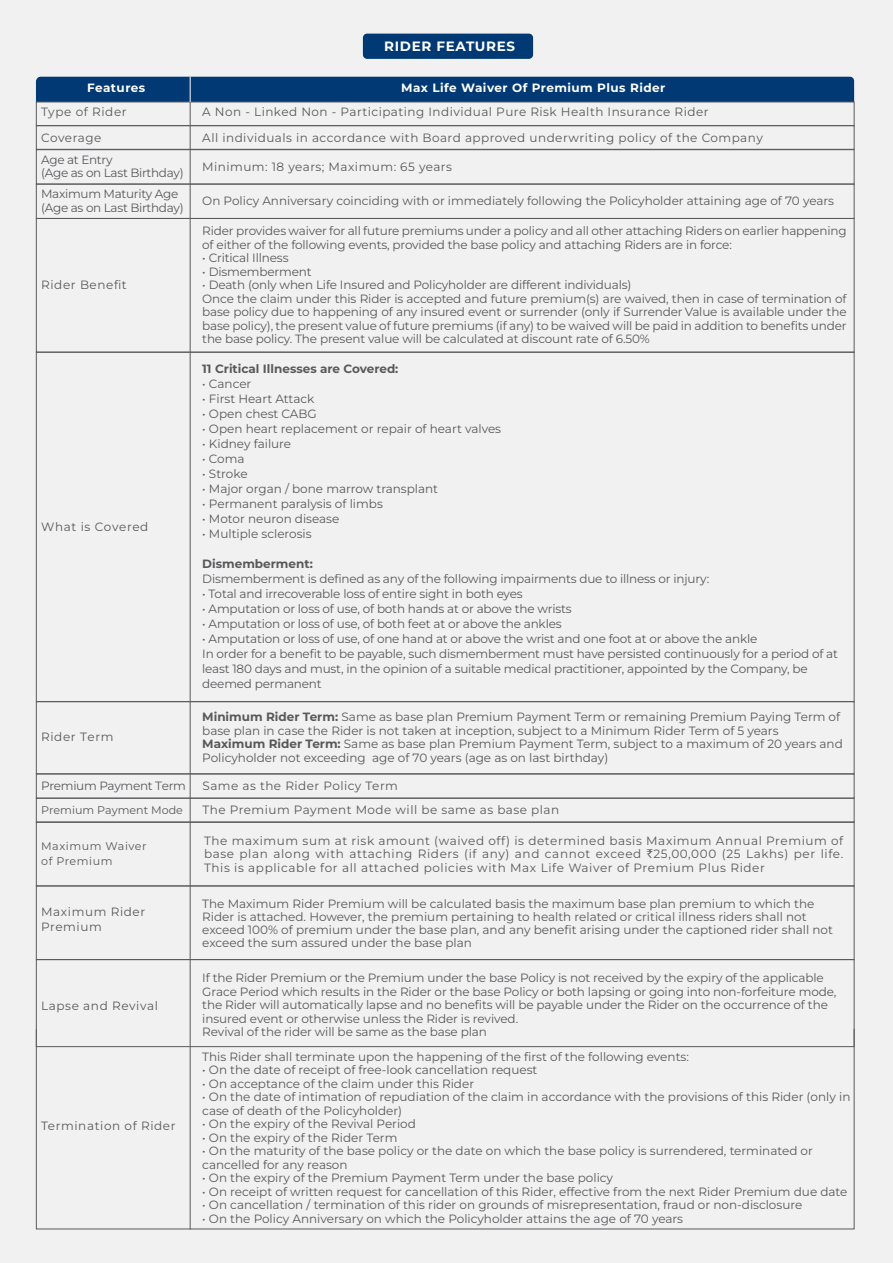
<style>
.page{position:relative;width:893px;height:1263px;background:#f1f1f2}
.page>*{position:absolute;margin:0;border:0;box-sizing:border-box;transform-origin:0 0}
.t1{font:700 13.5px "Montserrat";letter-spacing:.05em;color:#fff}
.t2{font:12px/13.5px "Montserrat";letter-spacing:-.01em;color:#58595b}
.t3{font:12px/24.2px "Montserrat";letter-spacing:.04em;color:#58595b}
.t4{font:12px/14.9px "Montserrat";letter-spacing:.05em;color:#58595b}
.t5{font:700 12px "Montserrat";color:#58595b}
.t6{font:700 12px "Montserrat";letter-spacing:.04em;color:#fff}
.t7{font:12px "Montserrat";letter-spacing:.035em;color:#58595b}
.t8{font:11.1px/14.7px "Montserrat";letter-spacing:.05em;color:#58595b}
.t9{font:11.1px "Montserrat";color:#58595b}
.s1{font-weight:700}
.s2{font-family:"Rupee Foradian"}
</style>
<div class="page">
<div style="left:363px;top:34px;width:170px;height:25px;background:#003974;border-radius:4px"></div>
<hr style="left:190px;top:83px;width:1px;height:1146px;background:#585a5b">
<div style="left:36px;top:125px;width:818px;height:25px;border:1px solid #585a5b"></div>
<div style="left:36px;top:798px;width:818px;height:25px;border:1px solid #585a5b"></div>
<div style="left:36px;top:774px;width:818px;height:24px;border:1px solid #585a5b"></div>
<div style="left:36px;top:149px;width:818px;height:35px;border:1px solid #585a5b"></div>
<div style="left:36px;top:184px;width:818px;height:35px;border:1px solid #585a5b"></div>
<div style="left:36px;top:701px;width:818px;height:73px;border:1px solid #585a5b"></div>
<div style="left:36px;top:821px;width:818px;height:65px;border:1px solid #585a5b"></div>
<div style="left:36px;top:885px;width:818px;height:75px;border:1px solid #585a5b"></div>
<div style="left:36px;top:218px;width:818px;height:135px;border:1px solid #585a5b"></div>
<div style="left:36px;top:959px;width:818px;height:88px;border:1px solid #585a5b"></div>
<div style="left:36px;top:77px;width:818px;height:25px;background:#003974"></div>
<p class="t6" style="left:87px;top:80px;width:60px">Features</p>
<p class="t4" style="left:41px;top:104px;width:87px">Type of Rider</p>
<p class="t7" style="left:41px;top:129px;width:62px">Coverage</p>
<p class="t2" style="left:41px;top:152px;width:144px">Age at Entry<br>(Age as on Last Birthday)</p>
<p class="t2" style="left:41px;top:187px;width:144px">Maximum Maturity Age (Age as on Last Birthday)</p>
<p class="t4" style="left:41px;top:277px;width:87px">Rider Benefit</p>
<p class="t4" style="left:41px;top:519px;width:109px">What is Covered</p>
<p class="t4" style="left:41px;top:729px;width:74px">Rider Term</p>
<p class="t2" style="left:41px;top:778px;width:146px">Premium Payment Term</p>
<p class="t9" style="left:41px;top:802px;width:143px">Premium Payment Mode</p>
<p class="t8" style="left:41px;top:838px;width:107px">Maximum Waiver of Premium</p>
<p class="t1" style="left:384px;top:37px;width:133px">RIDER FEATURES</p>
<p class="t6" style="left:401px;top:80px;width:266px">Max Life Waiver Of Premium Plus Rider</p>
<p class="t3" style="left:202px;top:99px;width:508px">A Non - Linked Non - Participating Individual Pure Risk Health Insurance Rider</p>
<p class="t3" style="left:202px;top:125px;width:562px">All individuals in accordance with Board approved underwriting policy of the Company</p>
<p class="t3" style="left:202px;top:154px;width:251px">Minimum: 18 years; Maximum: 65 years</p>
<p class="t2" style="left:202px;top:193px;width:633px">On Policy Anniversary coinciding with or immediately following the Policyholder attaining age of 70 years</p>
<p class="t2" style="left:202px;top:224px;width:646px">Rider provides waiver for all future premiums under a policy and all other attaching Riders on earlier happening of either of the following events, provided the base policy and attaching Riders are in force:</p>
<p class="t2" style="left:202px;top:251px;width:88px">• Critical Illness</p>
<p class="t2" style="left:202px;top:264px;width:111px">• Dismemberment</p>
<p class="t2" style="left:202px;top:278px;width:646px">• Death (only when Life Insured and Policyholder are different individuals)<br>Once the claim under this Rider is accepted and future premium(s) are waived, then in case of termination of base policy due to happening of any insured event or surrender (only if Surrender Value is available under the base policy), the present value of future premiums (if any) to be waived will be paid in addition to benefits under the base policy. The present value will be calculated at discount rate of 6.50%</p>
<p class="t5" style="left:202px;top:360px;width:198px">11 Critical Illnesses are Covered:</p>
<p class="t2" style="left:202px;top:377px;width:51px">• Cancer</p>
<p class="t2" style="left:202px;top:392px;width:114px">• First Heart Attack</p>
<p class="t2" style="left:202px;top:407px;width:116px">• Open chest CABG</p>
<p class="t2" style="left:202px;top:422px;width:300px">• Open heart replacement or repair of heart valves</p>
<p class="t2" style="left:202px;top:437px;width:90px">• Kidney failure</p>
<p class="t2" style="left:202px;top:452px;width:44px">• Coma</p>
<p class="t2" style="left:202px;top:467px;width:47px">• Stroke</p>
<p class="t2" style="left:202px;top:482px;width:237px">• Major organ / bone marrow transplant</p>
<p class="t2" style="left:202px;top:497px;width:182px">• Permanent paralysis of limbs</p>
<p class="t2" style="left:202px;top:512px;width:139px">• Motor neuron disease</p>
<p class="t2" style="left:202px;top:527px;width:111px">• Multiple sclerosis</p>
<p class="t5" style="left:202px;top:555px;width:112px">Dismemberment:</p>
<p class="t2" style="left:202px;top:572px;width:508px">Dismemberment is defined as any of the following impairments due to illness or injury:</p>
<p class="t2" style="left:202px;top:587px;width:322px">• Total and irrecoverable loss of entire sight in both eyes</p>
<p class="t2" style="left:202px;top:602px;width:371px">• Amputation or loss of use, of both hands at or above the wrists</p>
<p class="t2" style="left:202px;top:617px;width:361px">• Amputation or loss of use, of both feet at or above the ankles</p>
<p class="t2" style="left:202px;top:631px;width:637px;line-height:15px">• Amputation or loss of use, of one hand at or above the wrist and one foot at or above the ankle<br>In order for a benefit to be payable, such dismemberment must have persisted continuously for a period of at least 180 days and must, in the opinion of a suitable medical practitioner, appointed by the Company, be deemed permanent</p>
<p class="t2" style="left:202px;top:710px;width:642px"><span class="s1">Minimum Rider Term:</span> Same as base plan Premium Payment Term or remaining Premium Paying Term of base plan in case the Rider is not taken at inception, subject to a Minimum Rider Term of 5 years <span class="s1">Maximum Rider Term:</span> Same as base plan Premium Payment Term, subject to a maximum of 20 years and Policyholder not exceeding age of 70 years (age as on last birthday)</p>
<p class="t3" style="left:203px;top:773px;width:358px">Same as the Rider Policy Term<br>The Premium Payment Mode will be same as base plan</p>
<p class="t2" style="left:204px;top:833px;width:641px;text-align:justify">The maximum sum at risk amount (waived off) is determined basis Maximum Annual Premium of base plan along with attaching Riders (if any) and cannot exceed <span class="s2">`</span>25,00,000 (25 Lakhs) per life.<br>This is applicable for all attached policies with Max Life Waiver of Premium Plus Rider</p>
<p class="t4" style="left:41px;top:904px;width:106px">Maximum Rider<br>Premium</p>
<p class="t2" style="left:202px;top:897px;width:632px;line-height:12.9px">The Maximum Rider Premium will be calculated basis the maximum base plan premium to which the Rider is attached. However, the premium pertaining to health related or critical illness riders shall not exceed 100% of premium under the base plan, and any benefit arising under the captioned rider shall not exceed the sum assured under the base plan</p>
<p class="t4" style="left:41px;top:998px;width:118px">Lapse and Revival</p>
<p class="t4" style="left:41px;top:1117px;width:136px">Termination of Rider</p>
<p class="t2" style="left:202px;top:971px;width:636px">If the Rider Premium or the Premium under the base Policy is not received by the expiry of the applicable Grace Period which results in the Rider or the base Policy or both lapsing or going into non-forfeiture mode, the Rider will automatically lapse and no benefits will be payable under the Rider on the occurrence of the insured event or otherwise unless the Rider is revived.<br>Revival of the rider will be same as the base plan</p>
<p class="t2" style="left:202px;top:1049px;width:488px">This Rider shall terminate upon the happening of the first of the following events:</p>
<p class="t2" style="left:202px;top:1063px;width:337px">• On the date of receipt of free-look cancellation request</p>
<p class="t2" style="left:202px;top:1076px;width:273px">• On acceptance of the claim under this Rider</p>
<p class="t2" style="left:202px;top:1090px;width:650px">• On the date of intimation of repudiation of the claim in accordance with the provisions of this Rider (only in case of death of the Policyholder)</p>
<p class="t2" style="left:202px;top:1117px;width:215px">• On the expiry of the Revival Period</p>
<p class="t2" style="left:202px;top:1130px;width:197px">• On the expiry of the Rider Term</p>
<p class="t2" style="left:202px;top:1144px;width:612px">• On the maturity of the base policy or the date on which the base policy is surrendered, terminated or cancelled for any reason</p>
<p class="t2" style="left:202px;top:1171px;width:412px">• On the expiry of the Premium Payment Term under the base policy</p>
<p class="t2" style="left:202px;top:1184px;width:647px">• On receipt of written request for cancellation of this Rider, effective from the next Rider Premium due date</p>
<p class="t2" style="left:202px;top:1198px;width:602px">• On cancellation / termination of this rider on grounds of misrepresentation, fraud or non-disclosure</p>
<p class="t2" style="left:202px;top:1211px;width:482px">• On the Policy Anniversary on which the Policyholder attains the age of 70 years</p>
</div>
